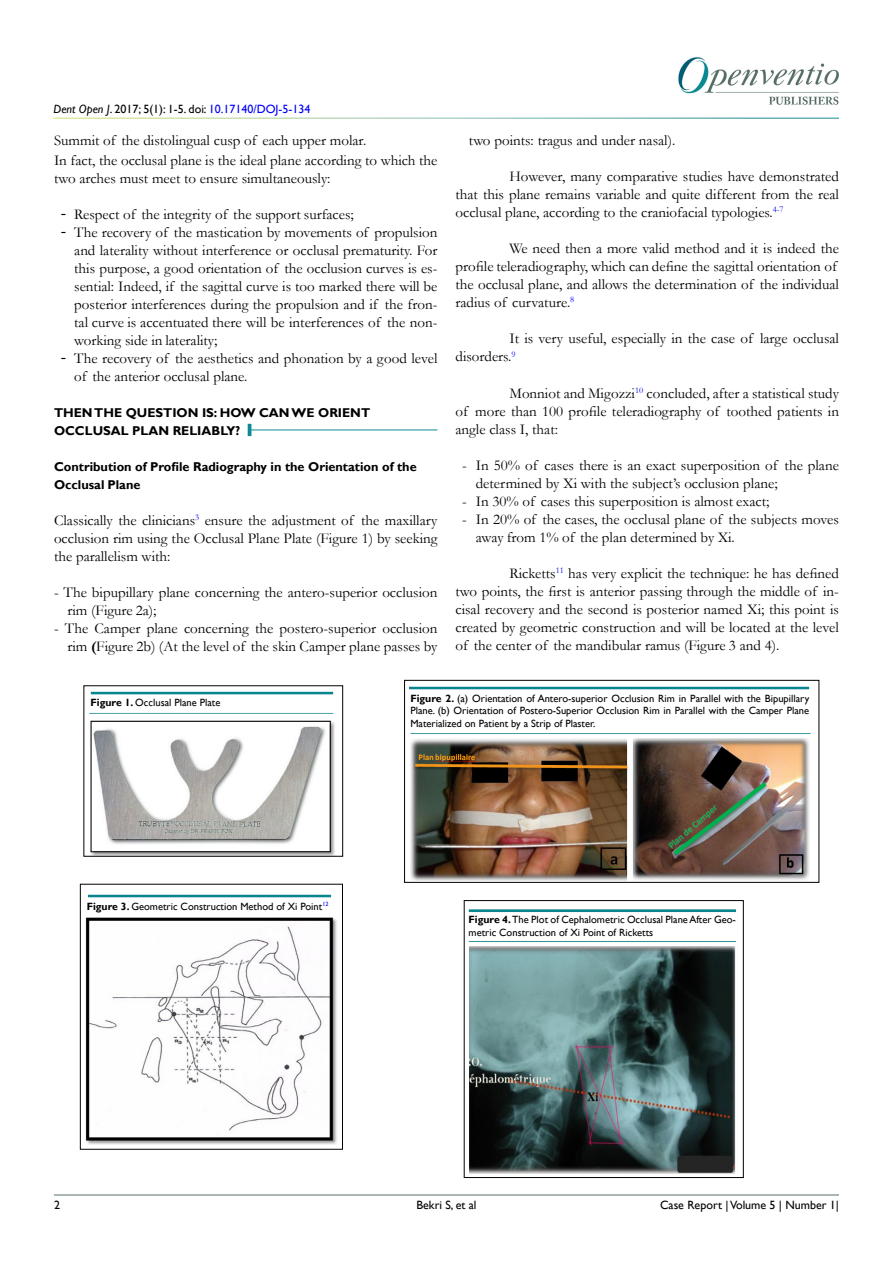
<style>
.page{position:relative;width:893px;height:1263px;background:#fff}
.page>*{position:absolute;margin:0;border:0;box-sizing:border-box;transform-origin:0 0}
.t1{font:15px/18px "Garamond";color:#000}
.t2{font:700 12.75px/18px "Gill Sans";color:#000}
.t3{font:12px "Gill Sans";color:#000}
.t4{font:10.5px/12.6px "Gill Sans";color:#000;text-align:justify}
.s1{font-style:italic}
.s2{color:#0000fa}
.s3{font-family:"Calibri";font-size:18px}
.s4{font-weight:700}
</style>
<div class="page">
<img style="left:678px;top:57px;width:161px;height:48px">
<hr style="left:54px;top:1194px;width:785px;height:1px;background:#597068">
<img style="left:90px;top:720px;width:245px;height:134px">
<img style="left:410px;top:739px;width:399px;height:141px">
<div style="left:78px;top:679px;width:268px;height:17px;background:#f9f2f3;opacity:.75"></div>
<div style="left:395px;top:674px;width:426px;height:17px;background:#f9f2f3;opacity:.75"></div>
<div style="left:397px;top:720px;width:426px;height:15px;background:#f9f2f3;opacity:.75"></div>
<div style="left:80px;top:884px;width:263px;height:265px;border:1px solid #000"></div>
<div style="left:464px;top:900px;width:279px;height:278px;border:1px solid #000"></div>
<img style="left:85px;top:917px;width:252px;height:228px">
<img style="left:470px;top:946px;width:266px;height:227px">
<div style="left:75px;top:882px;width:270px;height:16px;background:#f9f2f3;opacity:.75"></div>
<div style="left:456px;top:896px;width:293px;height:17px;background:#f9f2f3;opacity:.75"></div>
<div style="left:456px;top:929px;width:293px;height:13px;background:#fff"></div>
<div style="left:404px;top:680px;width:415px;height:202px;border:1px solid #000"></div>
<hr style="left:250px;top:430px;width:187px;height:1px;background:#0a8b93">
<svg style="left:248px;top:424px;width:3px;height:12px"></svg>
<p class="t3" style="left:53px;top:102px;width:258px"><span class="s1">Dent Open J</span>. 2017; 5(1): 1-5. doi: <span class="s2">10.17140/DOJ-5-134</span></p>
<p class="t1" style="left:54px;top:131px;width:385px;line-height:18.6px">Summit of the distolingual cusp of each upper molar.<br>In fact, the occlusal plane is the ideal plane according to which the two arches must meet to ensure simultaneously:</p>
<p class="t1" style="left:61px;top:204px;width:295px"><span class="s3">-</span> Respect of the integrity of the support surfaces;</p>
<p class="t1" style="left:74px;top:222px;width:365px;text-align:justify;text-indent:-14px"><span class="s3">-</span> The recovery of the mastication by movements of propulsion and laterality without interference or occlusal prematurity. For this purpose, a good orientation of the occlusion curves is es&shy;sential: Indeed, if the sagittal curve is too marked there will be posterior interferences during the propulsion and if the fron&shy;tal curve is accentuated there will be interferences of the non&shy;working side in laterality;</p>
<p class="t1" style="left:74px;top:348px;width:365px;text-indent:-14px"><span class="s3">-</span> The recovery of the aesthetics and phonation by a good level of the anterior occlusal plane.</p>
<p class="t2" style="left:54px;top:404px;width:318px">THEN THE QUESTION IS: HOW CAN WE ORIENT<br>OCCLUSAL PLAN RELIABLY?</p>
<p class="t2" style="left:54px;top:458px;width:364px">Contribution of Profile Radiography in the Orientation of the<br>Occlusal Plane</p>
<p class="t1" style="left:54px;top:510px;width:385px;text-align:justify">Classically the clinicians<sup>3</sup> ensure the adjustment of the maxillary occlusion rim using the Occlusal Plane Plate (Figure 1) by seeking the parallelism with:</p>
<p class="t1" style="left:68px;top:582px;width:371px;text-indent:-13px">- The bipupillary plane concerning the antero-superior occlusion rim (Figure 2a);</p>
<p class="t1" style="left:54px;top:618px;width:385px;text-align:right">- The Camper plane concerning the postero-superior occlusion rim <span class="s4">(</span>Figure 2b) (At the level of the skin Camper plane passes by</p>
<p class="t1" style="left:469px;top:131px;width:208px">two points: tragus and under nasal).</p>
<p class="t1" style="left:455px;top:167px;width:385px;text-align:justify;text-indent:54px">However, many comparative studies have demonstrated that this plane remains variable and quite different from the real occlusal plane, according to the craniofacial typologies.<sup>4-7</sup></p>
<p class="t1" style="left:455px;top:239px;width:385px;text-indent:54px">We need then a more valid method and it is indeed the profile teleradiography, which can define the sagittal orientation of the occlusal plane, and allows the determination of the individual radius of curvature.<sup>8</sup></p>
<p class="t1" style="left:455px;top:329px;width:385px;text-indent:54px">It is very useful, especially in the case of large occlusal disorders.<sup>9</sup></p>
<p class="t1" style="left:455px;top:383px;width:385px;text-align:justify;text-indent:54px">Monniot and Migozzi<sup>10</sup> concluded, after a statistical study of more than 100 profile teleradiography of toothed patients in angle class I, that:</p>
<p class="t1" style="left:476px;top:455px;width:365px;text-indent:-14px">- In 50% of cases there is an exact superposition of the plane determined by Xi with the subject’s occlusion plane;</p>
<p class="t1" style="left:462px;top:491px;width:309px">- In 30% of cases this superposition is almost exact;</p>
<p class="t1" style="left:476px;top:509px;width:365px;text-indent:-14px">- In 20% of the cases, the occlusal plane of the subjects moves away from 1% of the plan determined by Xi.</p>
<p class="t1" style="left:455px;top:563px;width:385px;text-align:justify;text-indent:54px">Ricketts<sup>11</sup> has very explicit the technique: he has defined two points, the first is anterior passing through the middle of in&shy;cisal recovery and the second is posterior named Xi; this point is created by geometric construction and will be located at the level of the center of the mandibular ramus (Figure 3 and 4).</p>
<p class="t4" style="left:91px;top:697px;width:131px"><span class="s4">Figure 1.</span> Occlusal Plane Plate</p>
<p class="t4" style="left:410px;top:692px;width:400px"><span class="s4">Figure 2.</span> (a) Orientation of Antero-superior Occlusion Rim in Parallel with the Bipupillary Plane. (b) Orientation of Postero-Superior Occlusion Rim in Parallel with the Camper Plane Materialized on Patient by a Strip of Plaster.</p>
<p class="t4" style="left:87px;top:900px;width:243px"><span class="s4">Figure 3.</span> Geometric Construction Method of Xi Point<sup>12</sup></p>
<p class="t4" style="left:469px;top:913px;width:269px"><span class="s4">Figure 4.</span> The Plot of Cephalometric Occlusal Plane After Geo&shy;metric Construction of Xi Point of Ricketts</p>
<p class="t3" style="left:54px;top:1198px;width:7px">2</p>
<p class="t3" style="left:660px;top:1198px;width:180px">Case Report | Volume 5 | Number 1|</p>
<p class="t3" style="left:416px;top:1198px;width:62px">Bekri S, et al</p>
</div>
